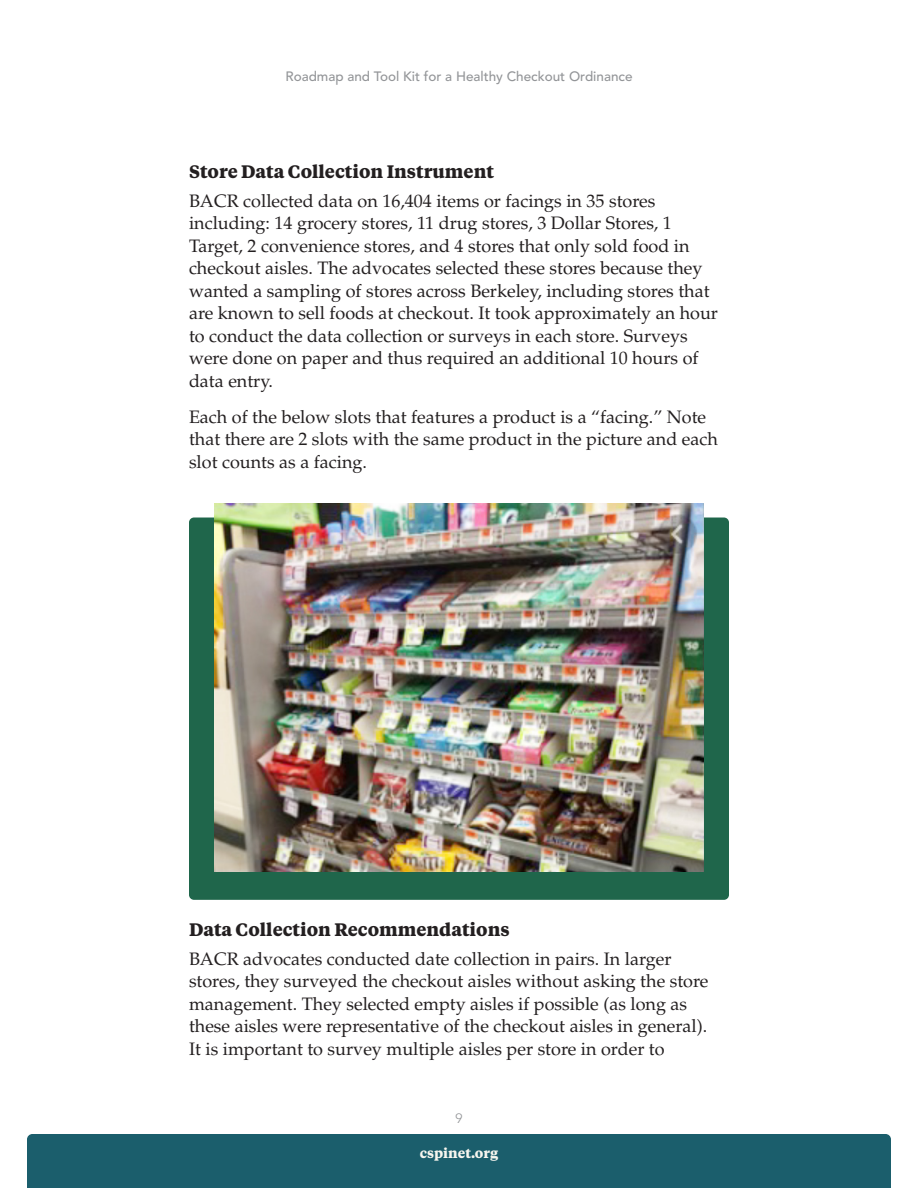
<style>
.page{position:relative;width:918px;height:1188px;background:#fff}
.page>*{position:absolute;margin:0;border:0;box-sizing:border-box;transform-origin:0 0}
.Main_Text{font:18px/22.5px "Palatino LT Std";color:#231f20}
.Second_Subhead{font:700 18px "Tiempos Text";color:#231f20}
.t1{font:500 13.5px "Avenir LT Std";color:#939598}
.t2{font:700 13.5px "Tiempos Text";color:#f7f6ef}
.t3{font:300 13.5px "Avenir LT Std";color:#939598}
</style>
<div class="page">
<div style="left:27px;top:1134px;width:864px;height:54px;background:#1b5e6c"></div>
<div style="left:189px;top:518px;width:540px;height:382px;background:#1f664b;border-radius:5px"></div>
<img style="left:215px;top:504px;width:488px;height:367px">
<p class="t1" style="left:285px;top:68px;width:349px">Roadmap and Tool Kit for a Healthy Checkout Ordinance</p>
<p class="Second_Subhead" style="left:189px;top:159px;width:306px">Store Data Collection Instrument</p>
<p class="Main_Text" style="left:189px;top:190px;width:531px">BACR collected data on 16,404 items or facings in 35 stores including: 14 grocery stores, 11 drug stores, 3 Dollar Stores, 1<br>Target, 2 convenience stores, and 4 stores that only sold food in checkout aisles. The advocates selected these stores because they wanted a sampling of stores across Berkeley, including stores that are known to sell foods at checkout. It took approximately an hour to conduct the data collection or surveys in each store. Surveys were done on paper and thus required an additional 10 hours of data entry.</p>
<p class="Main_Text" style="left:189px;top:406px;width:530px">Each of the below slots that features a product is a “facing.” Note that there are 2 slots with the same product in the picture and each slot counts as a facing.</p>
<p class="Second_Subhead" style="left:189px;top:917px;width:322px">Data Collection Recommendations</p>
<p class="Main_Text" style="left:189px;top:948px;width:521px">BACR advocates conducted date collection in pairs. In larger stores, they surveyed the checkout aisles without asking the store management. They selected empty aisles if possible (as long as these aisles were representative of the checkout aisles in general).<br>It is important to survey multiple aisles per store in order to</p>
<p class="t3" style="left:455px;top:1111px;width:9px">9</p>
<p class="t2" style="left:420px;top:1143px;width:80px">cspinet.org</p>
</div>
